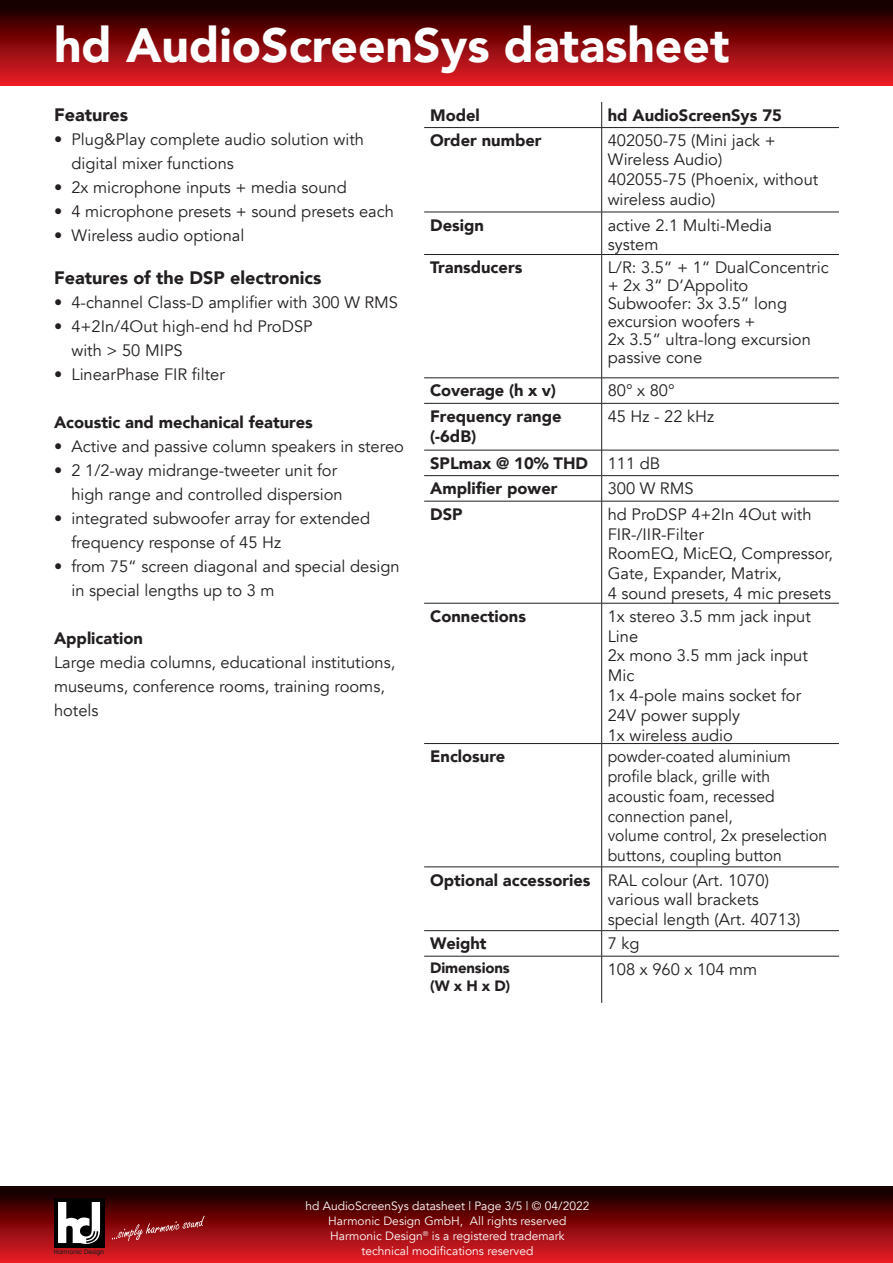
<style>
.page{position:relative;width:893px;height:1263px;background:#fff}
.page>*{position:absolute;margin:0;border:0;box-sizing:border-box;transform-origin:0 0}
.t1{font:900 48px "Avenir";color:#fff}
.t2{font:900 18px "Avenir";color:#231f20}
.t3{font:16.5px/24px "Avenir";color:#231f20}
.t4{font:900 16.5px/19.8px "Avenir";color:#231f20}
.t5{font:16.5px/19.8px "Avenir";color:#231f20;scale:.95 1}
.t6{font:900 15px/18px "Avenir";letter-spacing:-.01em;color:#231f20}
.t7{font:12px "Avenir";color:#fff}
.t8{font:500 6.45px "Avant Garde IT Cby BT";color:#231f20}
</style>
<div class="page">
<div style="left:0;top:1186px;width:893px;height:77px;background:linear-gradient(to bottom,#0a0000,#ef1b23)"></div>
<div style="left:54px;top:1198px;width:50px;height:49px;background:#000001"></div>
<svg style="left:58px;top:1202px;width:42px;height:42px"></svg>
<svg style="left:112px;top:1216px;width:93px;height:25px;background:#962123"></svg>
<div style="left:0;top:0;width:893px;height:85px;background:linear-gradient(to bottom,#0b0000,#ef1b23)"></div>
<svg style="left:601px;top:102px;width:1px;height:25px"></svg>
<hr style="left:601px;top:128px;width:1px;height:84px;background:#231f20">
<hr style="left:601px;top:212px;width:1px;height:42px;background:#231f20">
<hr style="left:601px;top:255px;width:1px;height:123px;background:#231f20">
<svg style="left:601px;top:379px;width:1px;height:24px"></svg>
<hr style="left:601px;top:403px;width:1px;height:47px;background:#231f20">
<svg style="left:601px;top:451px;width:1px;height:50px"></svg>
<hr style="left:601px;top:501px;width:1px;height:102px;background:#231f20">
<hr style="left:601px;top:603px;width:1px;height:140px;background:#231f20">
<hr style="left:601px;top:744px;width:1px;height:123px;background:#231f20">
<hr style="left:601px;top:867px;width:1px;height:63px;background:#231f20">
<svg style="left:601px;top:931px;width:1px;height:25px"></svg>
<hr style="left:601px;top:956px;width:1px;height:47px;background:#231f20">
<hr style="left:424px;top:212px;width:178px;height:1px;background:#231f20">
<hr style="left:602px;top:212px;width:237px;height:1px;background:#231f20">
<hr style="left:424px;top:475px;width:178px;height:1px;background:#231f20">
<hr style="left:602px;top:475px;width:237px;height:1px;background:#231f20">
<hr style="left:424px;top:501px;width:178px;height:1px;background:#231f20">
<hr style="left:602px;top:501px;width:237px;height:1px;background:#231f20">
<hr style="left:424px;top:603px;width:178px;height:1px;background:#231f20">
<hr style="left:602px;top:603px;width:237px;height:1px;background:#231f20">
<hr style="left:424px;top:743px;width:178px;height:1px;background:#231f20">
<hr style="left:602px;top:743px;width:237px;height:1px;background:#231f20">
<hr style="left:424px;top:867px;width:178px;height:1px;background:#231f20">
<hr style="left:602px;top:867px;width:237px;height:1px;background:#231f20">
<hr style="left:424px;top:930px;width:178px;height:1px;background:#231f20">
<hr style="left:602px;top:930px;width:237px;height:1px;background:#231f20">
<hr style="left:424px;top:956px;width:178px;height:1px;background:#231f20">
<hr style="left:602px;top:956px;width:237px;height:1px;background:#231f20">
<hr style="left:424px;top:127px;width:178px;height:1px;background:#231f20">
<hr style="left:602px;top:127px;width:237px;height:1px;background:#231f20">
<hr style="left:424px;top:254px;width:178px;height:1px;background:#231f20">
<hr style="left:602px;top:254px;width:237px;height:1px;background:#231f20">
<hr style="left:424px;top:378px;width:178px;height:1px;background:#231f20">
<hr style="left:602px;top:378px;width:237px;height:1px;background:#231f20">
<hr style="left:424px;top:403px;width:178px;height:1px;background:#231f20">
<hr style="left:602px;top:403px;width:237px;height:1px;background:#231f20">
<hr style="left:424px;top:450px;width:178px;height:1px;background:#231f20">
<hr style="left:602px;top:450px;width:237px;height:1px;background:#231f20">
<p class="t1" style="left:54px;top:4px;width:677px">hd AudioScreenSys datasheet</p>
<p class="t2" style="left:54px;top:99px;width:75px">Features</p>
<p class="t3" style="left:71px;top:127px;width:294px;text-indent:-17px">• Plug&amp;Play complete audio solution with digital mixer functions</p>
<p class="t3" style="left:54px;top:175px;width:294px">• 2x microphone inputs + media sound</p>
<p class="t3" style="left:54px;top:199px;width:341px">• 4 microphone presets + sound presets each</p>
<p class="t3" style="left:54px;top:223px;width:192px">• Wireless audio optional</p>
<p class="t2" style="left:54px;top:262px;width:269px">Features of the DSP electronics</p>
<p class="t3" style="left:54px;top:291px;width:346px">• 4-channel Class-D amplifier with 300 W RMS</p>
<p class="t3" style="left:71px;top:315px;width:243px;text-indent:-17px">• 4+2In/4Out high-end hd ProDSP with &gt; 50 MIPS</p>
<p class="t3" style="left:54px;top:363px;width:172px">• LinearPhase FIR filter</p>
<p class="t4" style="left:54px;top:412px;width:260px">Acoustic and mechanical features</p>
<p class="t3" style="left:54px;top:435px;width:351px">• Active and passive column speakers in stereo</p>
<p class="t3" style="left:71px;top:459px;width:273px;text-indent:-17px">• 2 1/2-way midrange-tweeter unit for high range and controlled dispersion</p>
<p class="t3" style="left:71px;top:507px;width:300px;text-indent:-17px">• integrated subwoofer array for extended frequency response of 45 Hz</p>
<p class="t3" style="left:71px;top:555px;width:330px;text-indent:-17px">• from 75“ screen diagonal and special design in special lengths up to 3 m</p>
<p class="t4" style="left:54px;top:628px;width:90px">Application</p>
<p class="t3" style="left:54px;top:651px;width:343px">Large media columns, educational institutions, museums, conference rooms, training rooms, hotels</p>
<p class="t4" style="left:430px;top:105px;width:51px">Model</p>
<p class="t4" style="left:608px;top:105px;width:176px">hd AudioScreenSys 75</p>
<p class="t4" style="left:430px;top:129px;width:113px">Order number</p>
<p class="t3" style="left:608px;top:128px;width:170px">402050-75 (Mini jack +</p>
<p class="t3" style="left:608px;top:148px;width:116px">Wireless Audio)</p>
<p class="t3" style="left:608px;top:170px;width:212px;line-height:19.8px">402055-75 (Phoenix, without wireless audio)</p>
<p class="t4" style="left:430px;top:215px;width:55px">Design</p>
<p class="t3" style="left:608px;top:213px;width:166px">active 2.1 Multi-Media</p>
<p class="t3" style="left:608px;top:233px;width:52px">system</p>
<p class="t4" style="left:430px;top:257px;width:94px">Transducers</p>
<p class="t3" style="left:608px;top:259px;width:222px;line-height:18px">L/R: 3.5“ + 1“ DualConcentric + 2x 3“ D‘Appolito</p>
<p class="t3" style="left:608px;top:295px;width:181px;line-height:18px">Subwoofer: 3x 3.5“ long excursion woofers +</p>
<p class="t3" style="left:608px;top:331px;width:205px;line-height:18px">2x 3.5“ ultra-long excursion passive cone</p>
<p class="t4" style="left:430px;top:380px;width:127px">Coverage (h x v)</p>
<p class="t3" style="left:608px;top:379px;width:69px">80° x 80°</p>
<p class="t4" style="left:430px;top:406px;width:133px">Frequency range (-6dB)</p>
<p class="t3" style="left:608px;top:405px;width:108px">45 Hz - 22 kHz</p>
<p class="t4" style="left:430px;top:453px;width:159px">SPLmax @ 10% THD</p>
<p class="t3" style="left:608px;top:451px;width:54px">111 dB</p>
<p class="t4" style="left:430px;top:478px;width:129px">Amplifier power</p>
<p class="t3" style="left:608px;top:477px;width:87px">300 W RMS</p>
<p class="t4" style="left:430px;top:504px;width:34px">DSP</p>
<p class="t3" style="left:608px;top:504px;width:205px;line-height:19.8px">hd ProDSP 4+2In 4Out with<br>FIR-/IIR-Filter</p>
<p class="t3" style="left:608px;top:544px;width:227px;line-height:19.8px">RoomEQ, MicEQ, Compressor,<br>Gate, Expander, Matrix,</p>
<p class="t3" style="left:608px;top:582px;width:225px">4 sound presets, 4 mic presets</p>
<p class="t4" style="left:430px;top:606px;width:97px">Connections</p>
<p class="t3" style="left:608px;top:606px;width:205px;line-height:19.8px">1x stereo 3.5 mm jack input<br>Line</p>
<p class="t3" style="left:608px;top:646px;width:202px;line-height:19.8px">2x mono 3.5 mm jack input<br>Mic</p>
<p class="t3" style="left:608px;top:684px;width:195px">1x 4-pole mains socket for</p>
<p class="t3" style="left:608px;top:703px;width:134px">24V power supply</p>
<p class="t3" style="left:608px;top:723px;width:127px">1x wireless audio</p>
<p class="t4" style="left:430px;top:746px;width:77px">Enclosure</p>
<p class="t5" style="left:608px;top:747px;width:233px">powder-coated aluminium profile black, grille with acoustic foam, recessed connection panel,<br>volume control, 2x preselection buttons, coupling button</p>
<p class="t4" style="left:430px;top:869px;width:162px">Optional accessories</p>
<p class="t3" style="left:608px;top:868px;width:163px">RAL colour (Art. 1070)</p>
<p class="t3" style="left:608px;top:888px;width:153px">various wall brackets</p>
<p class="t3" style="left:608px;top:908px;width:194px">special length (Art. 40713)</p>
<p class="t4" style="left:430px;top:933px;width:58px">Weight</p>
<p class="t3" style="left:608px;top:932px;width:33px">7 kg</p>
<p class="t6" style="left:430px;top:959px;width:82px">Dimensions (W x H x D)</p>
<p class="t3" style="left:608px;top:957px;width:151px">108 x 960 x 104 mm</p>
<p class="t8" style="left:54px;top:1248px;width:52px">Harmonic Design</p>
<p class="t7" style="left:305px;top:1199px;width:285px">hd AudioScreenSys datasheet | Page 3/5 | © 04/2022</p>
<p class="t7" style="left:328px;top:1214px;width:240px">Harmonic Design GmbH, All rights reserved</p>
<p class="t7" style="left:330px;top:1229px;width:236px">Harmonic Design<sup>®</sup> is a registered trademark</p>
<p class="t7" style="left:361px;top:1244px;width:173px">technical modifications reserved</p>
</div>
